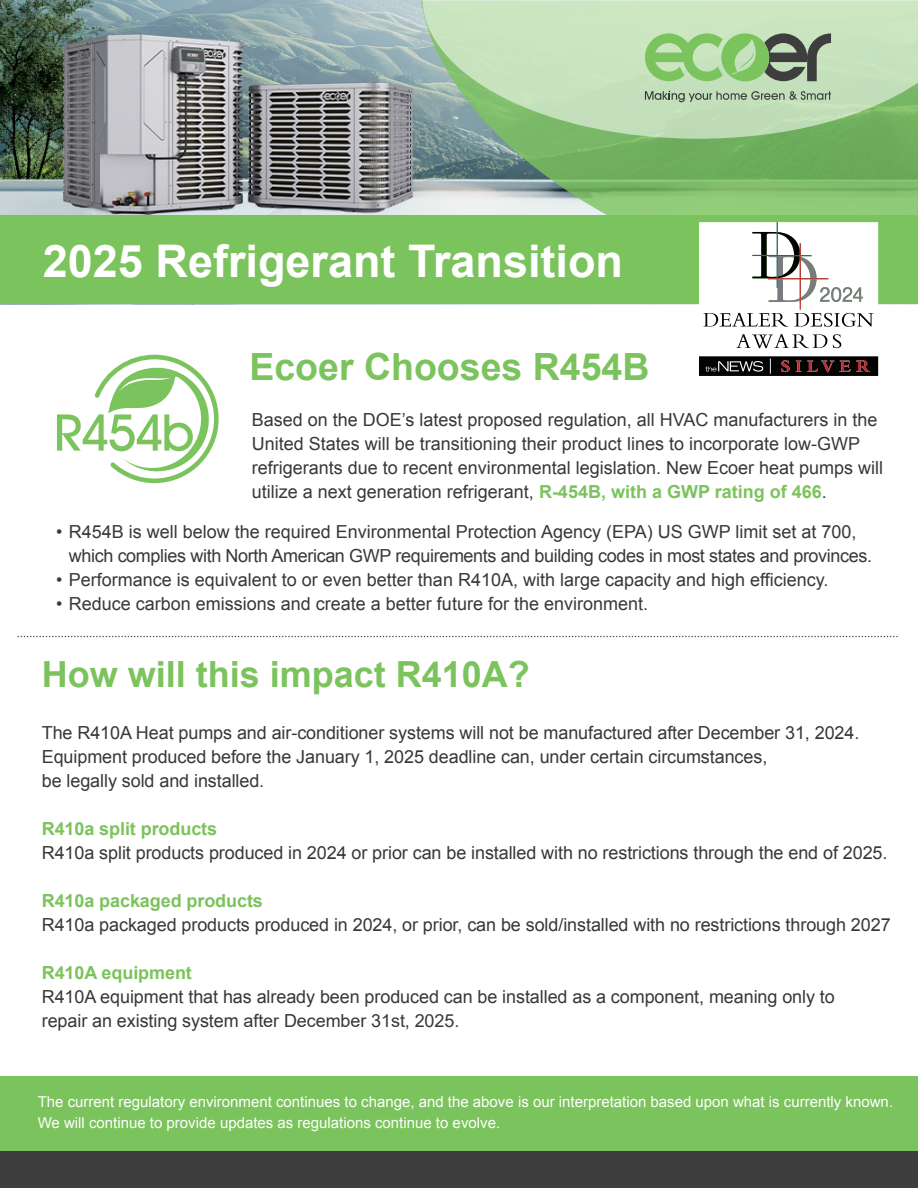
<style>
.page{position:relative;width:918px;height:1188px;background:#fff}
.page>*{position:absolute;margin:0;border:0;box-sizing:border-box;transform-origin:0 0}
.t1{font:700 45px "Arial";color:#fff}
.t2{font:700 37.5px "Arial";color:#7bc35c}
.t3{font:700 36px "Arial";color:#7bc35c}
.t4{font:18px/24px "Arial";letter-spacing:-.005em;color:#383839}
.t5{font:700 18px "Arial";letter-spacing:-.005em;color:#7bc35c}
.t6{font:15px/21px "Arial";color:#fff}
.s1{font-weight:700;color:#7bc35c}
</style>
<div class="page">
<img style="left:0;top:0;width:918px;height:305px">
<svg style="left:421px;top:0;width:497px;height:216px;background:#83b57a"></svg>
<div style="left:0;top:216px;width:918px;height:88px;background:#7bc35c"></div>
<svg style="left:422px;top:0;width:496px;height:139px;background:#b8d8b0"></svg>
<svg style="left:645px;top:33px;width:186px;height:48px;background:#90b780"></svg>
<svg style="left:645px;top:91px;width:186px;height:11px;background:#9fb59a"></svg>
<svg style="left:57px;top:355px;width:162px;height:128px"></svg>
<div style="left:0;top:1077px;width:918px;height:74px;background:#7bc35c"></div>
<div style="left:0;top:1151px;width:918px;height:37px;background:#3e3e3f"></div>
<svg style="left:18px;top:636px;width:880px;height:1px"></svg>
<svg style="left:699px;top:222px;width:179px;height:154px"></svg>
<h1 class="t1" style="left:43px;top:232px;width:582px">2025 Refrigerant Transition</h1>
<h2 class="t2" style="left:249px;top:342px;width:402px">Ecoer Chooses R454B</h2>
<p class="t4" style="left:252px;top:407px;width:633px">Based on the DOE’s latest proposed regulation, all HVAC manufacturers in the United States will be transitioning their product lines to incorporate low-GWP refrigerants due to recent environmental legislation. New Ecoer heat pumps will utilize a next generation refrigerant, <span class="s1">R-454B, with a GWP rating of 466</span>.</p>
<p class="t4" style="left:69px;top:520px;width:805px;text-indent:-13px">• R454B is well below the required Environmental Protection Agency (EPA) US GWP limit set at 700, which complies with North American GWP requirements and building codes in most states and provinces.</p>
<p class="t4" style="left:56px;top:568px;width:774px">• Performance is equivalent to or even better than R410A, with large capacity and high efficiency.</p>
<p class="t4" style="left:56px;top:592px;width:594px">• Reduce carbon emissions and create a better future for the environment.</p>
<h3 class="t3" style="left:42px;top:650px;width:490px">How will this impact R410A?</h3>
<p class="t4" style="left:42px;top:721px;width:819px">The R410A Heat pumps and air-conditioner systems will not be manufactured after December 31, 2024.<br>Equipment produced before the January 1, 2025 deadline can, under certain circumstances,<br>be legally sold and installed.</p>
<p class="t5" style="left:42px;top:817px;width:177px">R410a split products</p>
<p class="t4" style="left:42px;top:841px;width:847px">R410a split products produced in 2024 or prior can be installed with no restrictions through the end of 2025.</p>
<p class="t5" style="left:42px;top:889px;width:223px">R410a packaged products</p>
<p class="t4" style="left:42px;top:913px;width:850px">R410a packaged products produced in 2024, or prior, can be sold/installed with no restrictions through 2027</p>
<p class="t5" style="left:42px;top:961px;width:152px">R410A equipment</p>
<p class="t4" style="left:42px;top:985px;width:795px">R410A equipment that has already been produced can be installed as a component, meaning only to repair an existing system after December 31st, 2025.</p>
<p class="t6" style="left:38px;top:1092px;width:857px">The current regulatory environment continues to change, and the above is our interpretation based upon what is currently known.<br>We will continue to provide updates as regulations continue to evolve.</p>
</div>
